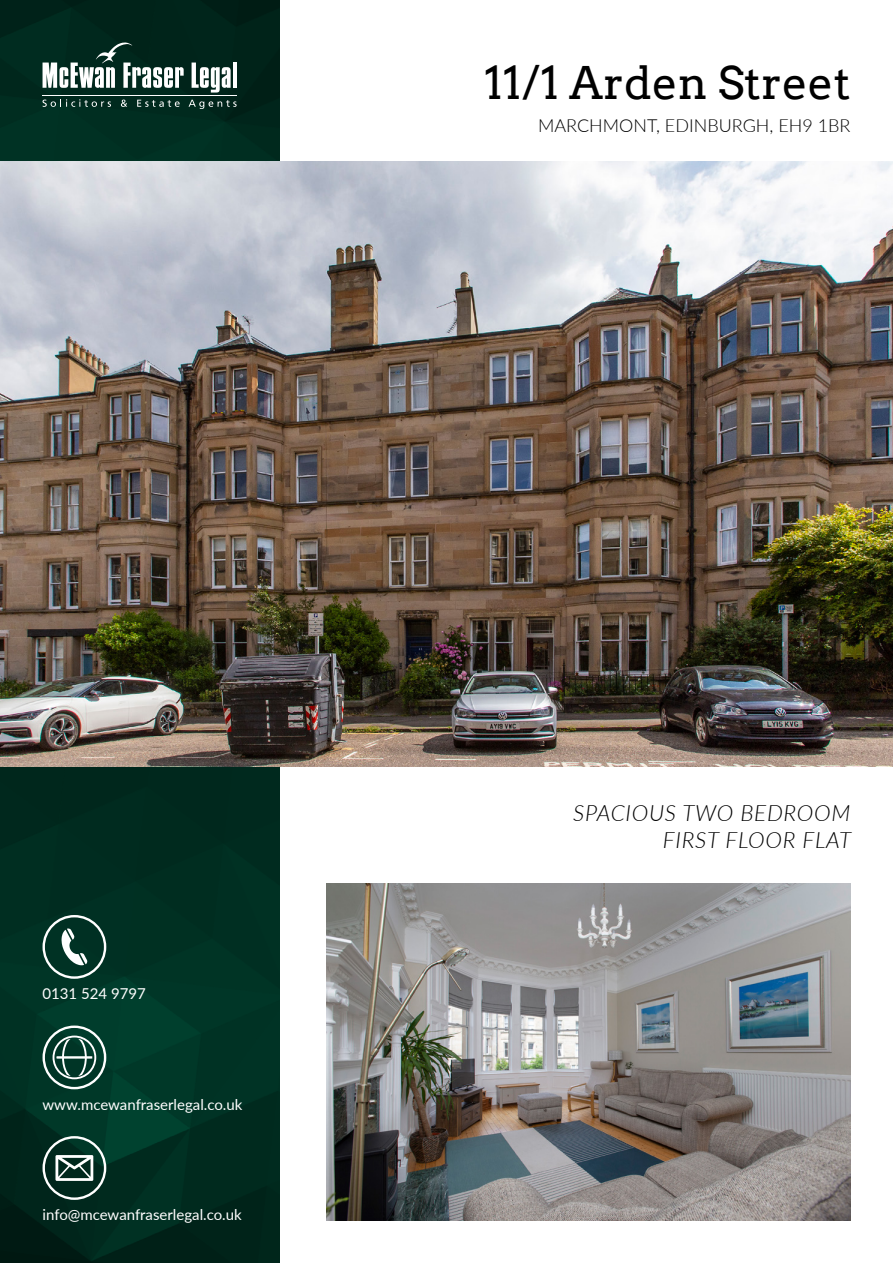
<style>
.page{position:relative;width:893px;height:1263px;background:#fff}
.page>*{position:absolute;margin:0;border:0;box-sizing:border-box;transform-origin:0 0}
.t1{font:45px "Arvo";color:#000}
.t2{font:italic 300 22.5px/27px "Lato";letter-spacing:.03em;color:#000;text-align:right}
.t3{font:300 18px "Lato";color:#000}
.t4{font:15px "Lato";color:#fff}
</style>
<div class="page">
<img style="left:0;top:0;width:279px;height:1263px">
<img style="left:0;top:162px;width:893px;height:605px">
<svg style="left:43px;top:43px;width:141px;height:45px"></svg>
<svg style="left:192px;top:63px;width:39px;height:30px"></svg>
<hr style="left:233px;top:63px;width:4px;height:25px;background:#fff">
<hr style="left:43px;top:95px;width:194px;height:1px;background:#fff">
<svg style="left:43px;top:99px;width:68px;height:8px"></svg>
<svg style="left:121px;top:100px;width:6px;height:7px"></svg>
<svg style="left:137px;top:100px;width:43px;height:7px"></svg>
<svg style="left:189px;top:100px;width:48px;height:9px"></svg>
<img style="left:326px;top:883px;width:524px;height:337px">
<svg style="left:43px;top:915px;width:63px;height:64px;background:#335a4f"></svg>
<svg style="left:43px;top:1025px;width:63px;height:64px;background:#3a6559"></svg>
<svg style="left:43px;top:1136px;width:63px;height:64px;background:#3a5b52"></svg>
<h1 class="t1" style="left:484px;top:55px;width:368px">11/1 Arden Street</h1>
<p class="t3" style="left:538px;top:113px;width:314px">MARCHMONT, EDINBURGH, EH9 1BR</p>
<p class="t4" style="left:43px;top:983px;width:105px">0131 524 9797</p>
<p class="t4" style="left:43px;top:1094px;width:201px">www.mcewanfraserlegal.co.uk</p>
<p class="t4" style="left:43px;top:1204px;width:201px">info@mcewanfraserlegal.co.uk</p>
<h2 class="t2" style="left:573px;top:798px;width:279px">SPACIOUS TWO BEDROOM<br>FIRST FLOOR FLAT</h2>
</div>
